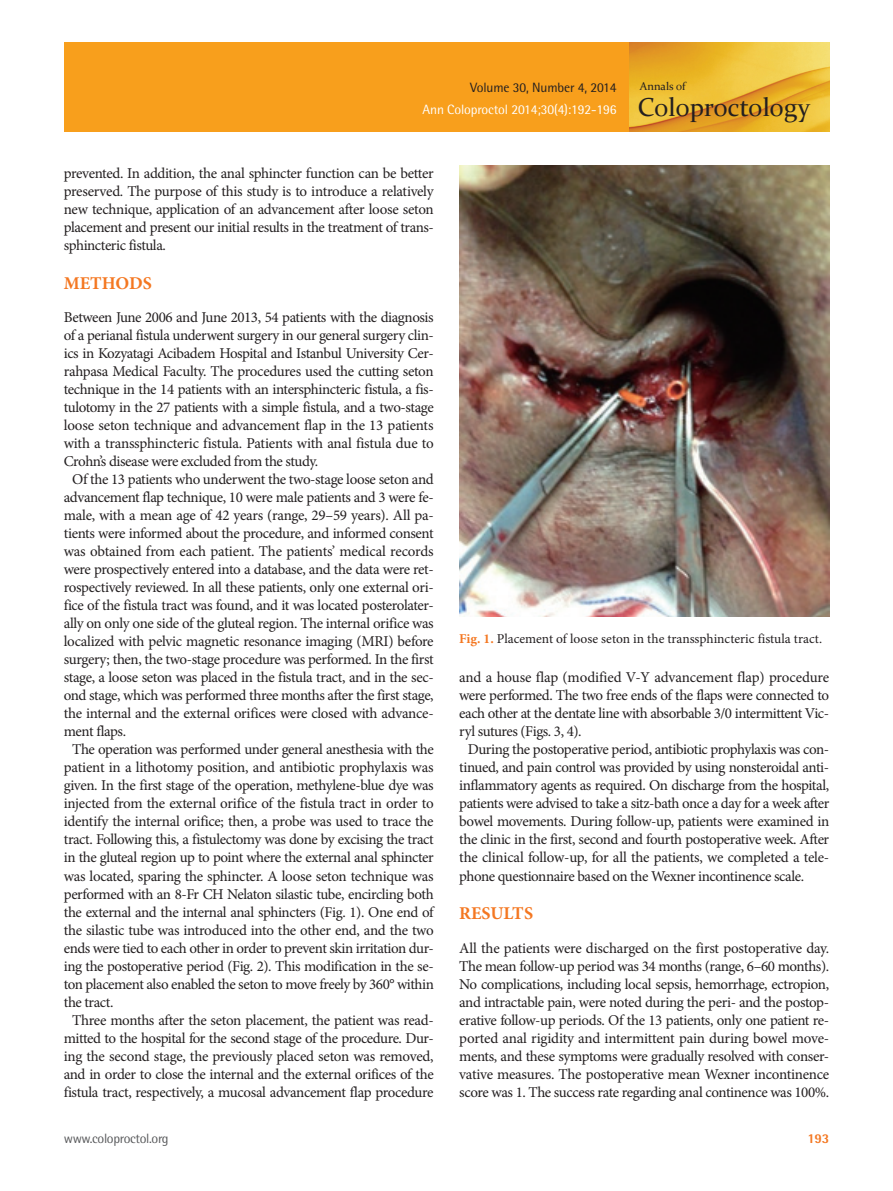
<style>
.page{position:relative;width:893px;height:1191px;background:#fff}
.page>*{position:absolute;margin:0;border:0;box-sizing:border-box;transform-origin:0 0}
.t1{font:25.95px "Constantia";color:#231f20}
.본문제목_대{font:700 18px "Minion Pro";color:#f47721}
.본문{font:15px/18px "Minion Pro";letter-spacing:-.03em;color:#231f20;text-align:justify}
.표그림설명{font:13.5px "Minion Pro";color:#231f20}
.t2{font:13.5px "Rotis Semi Sans Std";letter-spacing:-.01em;color:#fff}
.t3{font:13.5px "Rotis Semi Sans Std";letter-spacing:-.01em;color:#231f20}
.t4{font:13.5px "Rotis Semi Sans Std";letter-spacing:-.025em;color:#57585a}
.t5{font:800 13.5px "Rotis Semi Sans Std";color:#f47721}
.t6{font:11.25px "Constantia";color:#231f20}
.s1{font-weight:700;color:#f47721}
</style>
<div class="page">
<div style="left:64px;top:43px;width:565px;height:89px;background:#f89f1c"></div>
<img style="left:629px;top:43px;width:200px;height:89px">
<img style="left:459px;top:166px;width:370px;height:451px">
<p class="t3" style="left:470px;top:80px;width:148px">Volume 30, Number 4, 2014</p>
<p class="t2" style="left:423px;top:102px;width:196px">Ann Coloproctol 2014;30(4):192-196</p>
<p class="t6" style="left:640px;top:79px;width:47px">Annals of</p>
<p class="t1" style="left:638px;top:90px;width:174px">Coloproctology</p>
<p class="본문" style="left:64px;top:164px;width:372px">prevented. In addition, the anal sphincter function can be better preserved. The purpose of this study is to introduce a relatively new technique, application of an advancement after loose seton placement and present our initial results in the treatment of trans&shy;sphincteric fistula.</p>
<p class="본문제목_대" style="left:64px;top:270px;width:90px">METHODS</p>
<p class="본문" style="left:64px;top:308px;width:372px">Between June 2006 and June 2013, 54 patients with the diagnosis of a perianal fistula underwent surgery in our general surgery clin&shy;ics in Kozyatagi Acibadem Hospital and Istanbul University Cer&shy;rahpasa Medical Faculty. The procedures used the cutting seton technique in the 14 patients with an intersphincteric fistula, a fis&shy;tulotomy in the 27 patients with a simple fistula, and a two-stage loose seton technique and advancement flap in the 13 patients with a transsphincteric fistula. Patients with anal fistula due to Crohn’s disease were excluded from the study.</p>
<p class="본문" style="left:64px;top:470px;width:371px;text-indent:9px">Of the 13 patients who underwent the two-stage loose seton and advancement flap technique, 10 were male patients and 3 were fe&shy;male, with a mean age of 42 years (range, 29–59 years). All pa&shy;tients were informed about the procedure, and informed consent was obtained from each patient. The patients’ medical records were prospectively entered into a database, and the data were ret&shy;rospectively reviewed. In all these patients, only one external ori&shy;fice of the fistula tract was found, and it was located posterolater&shy;ally on only one side of the gluteal region. The internal orifice was localized with pelvic magnetic resonance imaging (MRI) before surgery; then, the two-stage procedure was performed. In the first stage, a loose seton was placed in the fistula tract, and in the sec&shy;ond stage, which was performed three months after the first stage, the internal and the external orifices were closed with advance&shy;ment flaps.</p>
<p class="본문" style="left:64px;top:740px;width:372px;text-indent:9px">The operation was performed under general anesthesia with the patient in a lithotomy position, and antibiotic prophylaxis was given. In the first stage of the operation, methylene-blue dye was injected from the external orifice of the fistula tract in order to identify the internal orifice; then, a probe was used to trace the tract. Following this, a fistulectomy was done by excising the tract in the gluteal region up to point where the external anal sphincter was located, sparing the sphincter. A loose seton technique was performed with an 8-Fr CH Nelaton silastic tube, encircling both the external and the internal anal sphincters (Fig. 1). One end of the silastic tube was introduced into the other end, and the two ends were tied to each other in order to prevent skin irritation dur&shy;ing the postoperative period (Fig. 2). This modification in the se&shy;ton placement also enabled the seton to move freely by 360° within the tract.</p>
<p class="본문" style="left:64px;top:1010px;width:371px;text-align:center">Three months after the seton placement, the patient was read&shy;mitted to the hospital for the second stage of the procedure. Dur&shy;ing the second stage, the previously placed seton was removed, and in order to close the internal and the external orifices of the fistula tract, respectively, a mucosal advancement flap procedure</p>
<p class="표그림설명" style="left:459px;top:629px;width:364px"><span class="s1">Fig. 1.</span> Placement of loose seton in the transsphincteric fistula tract.</p>
<p class="본문" style="left:459px;top:668px;width:371px">and a house flap (modified V-Y advancement flap) procedure were performed. The two free ends of the flaps were connected to each other at the dentate line with absorbable 3/0 intermittent Vic&shy;ryl sutures (Figs. 3, 4).</p>
<p class="본문" style="left:459px;top:740px;width:372px;text-indent:9px">During the postoperative period, antibiotic prophylaxis was con&shy;tinued, and pain control was provided by using nonsteroidal anti&shy;inflammatory agents as required. On discharge from the hospital, patients were advised to take a sitz-bath once a day for a week after bowel movements. During follow-up, patients were examined in the clinic in the first, second and fourth postoperative week. After the clinical follow-up, for all the patients, we completed a tele&shy;phone questionnaire based on the Wexner incontinence scale.</p>
<p class="본문제목_대" style="left:459px;top:900px;width:75px">RESULTS</p>
<p class="본문" style="left:459px;top:938px;width:372px">All the patients were discharged on the first postoperative day.<br>The mean follow-up period was 34 months (range, 6–60 months).<br>No complications, including local sepsis, hemorrhage, ectropion, and intractable pain, were noted during the peri- and the postop&shy;erative follow-up periods. Of the 13 patients, only one patient re&shy;ported anal rigidity and intermittent pain during bowel move&shy;ments, and these symptoms were gradually resolved with conser&shy;vative measures. The postoperative mean Wexner incontinence score was 1. The success rate regarding anal continence was 100%.</p>
<p class="t4" style="left:64px;top:1130px;width:106px">www.coloproctol.org</p>
<p class="t5" style="left:807px;top:1129px;width:23px">193</p>
</div>
